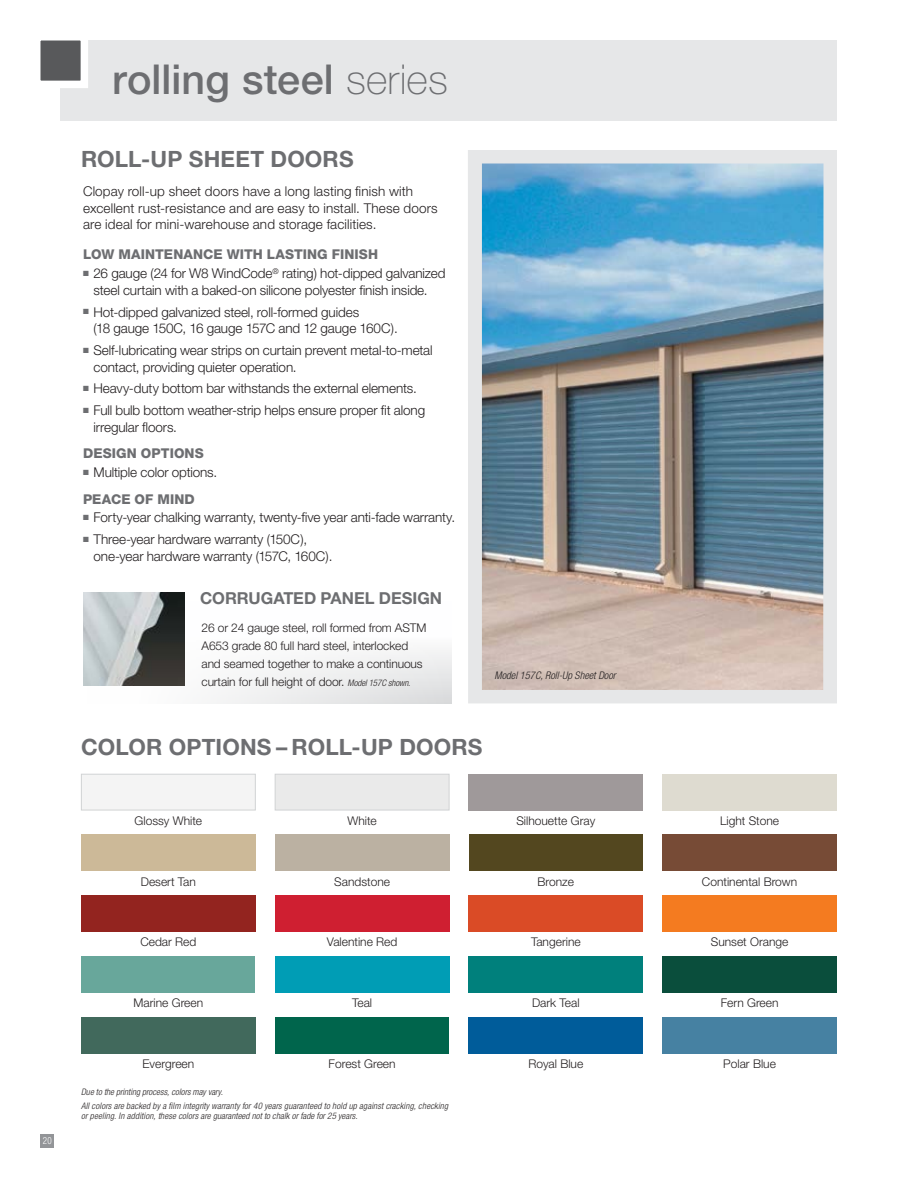
<style>
.page{position:relative;width:918px;height:1188px;background:#fff}
.page>*{position:absolute;margin:0;border:0;box-sizing:border-box;transform-origin:0 0}
.t1{font:500 41.25px "Helvetica Neue";letter-spacing:.005em;color:#6d6e71}
.t2{font:700 22.5px "Helvetica Neue";letter-spacing:.005em;color:#6d6e71}
.t3{font:700 16.5px "Helvetica Neue";letter-spacing:-.005em;color:#6d6e71}
.t4{font:300 13.5px/16.5px "Helvetica Neue";letter-spacing:-.01em;color:#231f20}
.t5{font:300 13.5px/16.5px "Helvetica Neue";letter-spacing:.01em;color:#231f20}
.t6{font:800 13.5px "Helvetica Neue";letter-spacing:.01em;color:#6d6e71}
.t7{font:300 12px/18px "Helvetica Neue";color:#231f20}
.t8{font:italic 300 condensed 10.5px "Helvetica Neue";color:#231f20}
.t9{font:300 condensed 9.9px "Helvetica Neue";color:#fff;scale:.91 1}
.t10{font:italic 300 condensed 9px/13.5px "Helvetica Neue";letter-spacing:.015em;color:#231f20}
.s1{font-weight:100}
.s2{font-weight:800;color:#6d6e71}
.s3{font-style:italic;font-stretch:condensed;font-size:9px}
</style>
<div class="page">
<div style="left:40px;top:1134px;width:14px;height:14px;background:#939598"></div>
<div style="left:61px;top:40px;width:776px;height:82px;background:#e6e7e8"></div>
<svg style="left:40px;top:40px;width:48px;height:52px;background:#929294"></svg>
<svg style="left:184px;top:601px;width:268px;height:102px"></svg>
<img style="left:83px;top:592px;width:101px;height:94px">
<div style="left:468px;top:150px;width:369px;height:553px;background:#e6e7e8"></div>
<img style="left:482px;top:164px;width:342px;height:526px">
<div style="left:81px;top:774px;width:175px;height:36px;background:#f4f4f4;border:1px solid #d1d3d4"></div>
<div style="left:275px;top:774px;width:174px;height:36px;background:#eaeaea;border:1px solid #d1d3d4"></div>
<div style="left:469px;top:774px;width:174px;height:36px;background:#9f999a"></div>
<div style="left:662px;top:774px;width:175px;height:36px;background:#dedbd0"></div>
<div style="left:275px;top:1017px;width:174px;height:36px;background:#00654c"></div>
<div style="left:469px;top:1017px;width:174px;height:36px;background:#005c9a"></div>
<div style="left:662px;top:1017px;width:175px;height:36px;background:#4681a2"></div>
<div style="left:662px;top:835px;width:175px;height:36px;background:#774b36"></div>
<div style="left:469px;top:835px;width:174px;height:36px;background:#53471f"></div>
<div style="left:275px;top:835px;width:174px;height:36px;background:#bbb1a2"></div>
<div style="left:81px;top:835px;width:175px;height:36px;background:#ccb998"></div>
<div style="left:662px;top:895px;width:175px;height:37px;background:#f47b20"></div>
<div style="left:469px;top:895px;width:174px;height:37px;background:#da4b26"></div>
<div style="left:275px;top:895px;width:174px;height:37px;background:#cf1f31"></div>
<div style="left:81px;top:895px;width:175px;height:37px;background:#93241f"></div>
<div style="left:81px;top:956px;width:174px;height:37px;background:#68a79b"></div>
<div style="left:275px;top:956px;width:174px;height:37px;background:#009db5"></div>
<div style="left:469px;top:956px;width:174px;height:37px;background:#00807c"></div>
<div style="left:662px;top:956px;width:175px;height:37px;background:#0a4e3c"></div>
<div style="left:81px;top:1017px;width:175px;height:36px;background:#41695c"></div>
<p class="t9" style="left:43px;top:1135px;width:11px">20</p>
<h1 class="t1" style="left:112px;top:55px;width:337px">rolling steel <span class="s1">series</span></h1>
<h2 class="t2" style="left:81px;top:145px;width:274px">ROLL-UP SHEET DOORS</h2>
<p class="t5" style="left:83px;top:183px;width:356px">Clopay roll-up sheet doors have a long lasting finish with excellent rust-resistance and are easy to install. These doors are ideal for mini-warehouse and storage facilities.</p>
<p class="t6" style="left:83px;top:247px;width:297px">LOW MAINTENANCE WITH LASTING FINISH</p>
<p class="t4" style="left:83px;top:265px;width:364px;text-align:center"><sup>■</sup> 26 gauge (24 for W8 WindCode<sup>®</sup> rating) hot-dipped galvanized steel curtain with a baked-on silicone polyester finish inside.</p>
<p class="t4" style="left:94px;top:303px;width:306px;text-indent:-11px"><sup>■</sup> Hot-dipped galvanized steel, roll-formed guides<br>(18 gauge 150C, 16 gauge 157C and 12 gauge 160C).</p>
<p class="t4" style="left:94px;top:342px;width:341px;text-indent:-11px"><sup>■</sup> Self-lubricating wear strips on curtain prevent metal-to-metal contact, providing quieter operation.</p>
<p class="t4" style="left:83px;top:380px;width:335px"><sup>■</sup> Heavy-duty bottom bar withstands the external elements.</p>
<p class="t4" style="left:94px;top:402px;width:333px;text-indent:-11px"><sup>■</sup> Full bulb bottom weather-strip helps ensure proper fit along irregular floors.</p>
<p class="t6" style="left:83px;top:445px;width:122px">DESIGN OPTIONS</p>
<p class="t4" style="left:83px;top:459px;width:136px;line-height:26.4px"><sup>■</sup> Multiple color options.<br><span class="s2">PEACE OF MIND</span></p>
<p class="t4" style="left:83px;top:509px;width:374px"><sup>■</sup> Forty-year chalking warranty, twenty-five year anti-fade warranty.</p>
<p class="t4" style="left:94px;top:531px;width:241px;text-indent:-11px"><sup>■</sup> Three-year hardware warranty (150C), one-year hardware warranty (157C, 160C).</p>
<p class="t3" style="left:200px;top:588px;width:243px">CORRUGATED PANEL DESIGN</p>
<p class="t7" style="left:202px;top:618px;width:226px">26 or 24 gauge steel, roll formed from ASTM A653 grade 80 full hard steel, interlocked and seamed together to make a continuous curtain for full height of door. <span class="s3">Model 157C shown.</span></p>
<p class="t8" style="left:495px;top:669px;width:123px">Model 157C, Roll-Up Sheet Door</p>
<h2 class="t2" style="left:81px;top:733px;width:403px">COLOR OPTIONS – ROLL-UP DOORS</h2>
<p class="t7" style="left:135px;top:811px;width:69px">Glossy White</p>
<p class="t7" style="left:347px;top:811px;width:31px">White</p>
<p class="t7" style="left:516px;top:811px;width:80px">Silhouette Gray</p>
<p class="t7" style="left:720px;top:811px;width:61px">Light Stone</p>
<p class="t7" style="left:141px;top:872px;width:57px">Desert Tan</p>
<p class="t7" style="left:334px;top:872px;width:57px">Sandstone</p>
<p class="t7" style="left:538px;top:872px;width:38px">Bronze</p>
<p class="t7" style="left:702px;top:872px;width:97px">Continental Brown</p>
<p class="t7" style="left:140px;top:933px;width:58px">Cedar Red</p>
<p class="t7" style="left:327px;top:933px;width:72px">Valentine Red</p>
<p class="t7" style="left:531px;top:933px;width:51px">Tangerine</p>
<p class="t7" style="left:711px;top:933px;width:79px">Sunset Orange</p>
<p class="t7" style="left:134px;top:994px;width:71px">Marine Green</p>
<p class="t7" style="left:352px;top:994px;width:22px">Teal</p>
<p class="t7" style="left:532px;top:994px;width:49px">Dark Teal</p>
<p class="t7" style="left:721px;top:994px;width:59px">Fern Green</p>
<p class="t7" style="left:142px;top:1054px;width:53px">Evergreen</p>
<p class="t7" style="left:329px;top:1054px;width:68px">Forest Green</p>
<p class="t7" style="left:528px;top:1054px;width:56px">Royal Blue</p>
<p class="t7" style="left:723px;top:1054px;width:54px">Polar Blue</p>
<p class="t10" style="left:81px;top:1085px;width:369px">Due to the printing process, colors may vary.<br>All colors are backed by a film integrity warranty for 40 years guaranteed to hold up against cracking, checking</p>
<p class="t10" style="left:81px;top:1109px;width:278px">or peeling. In addition, these colors are guaranteed not to chalk or fade for 25 years.</p>
</div>
